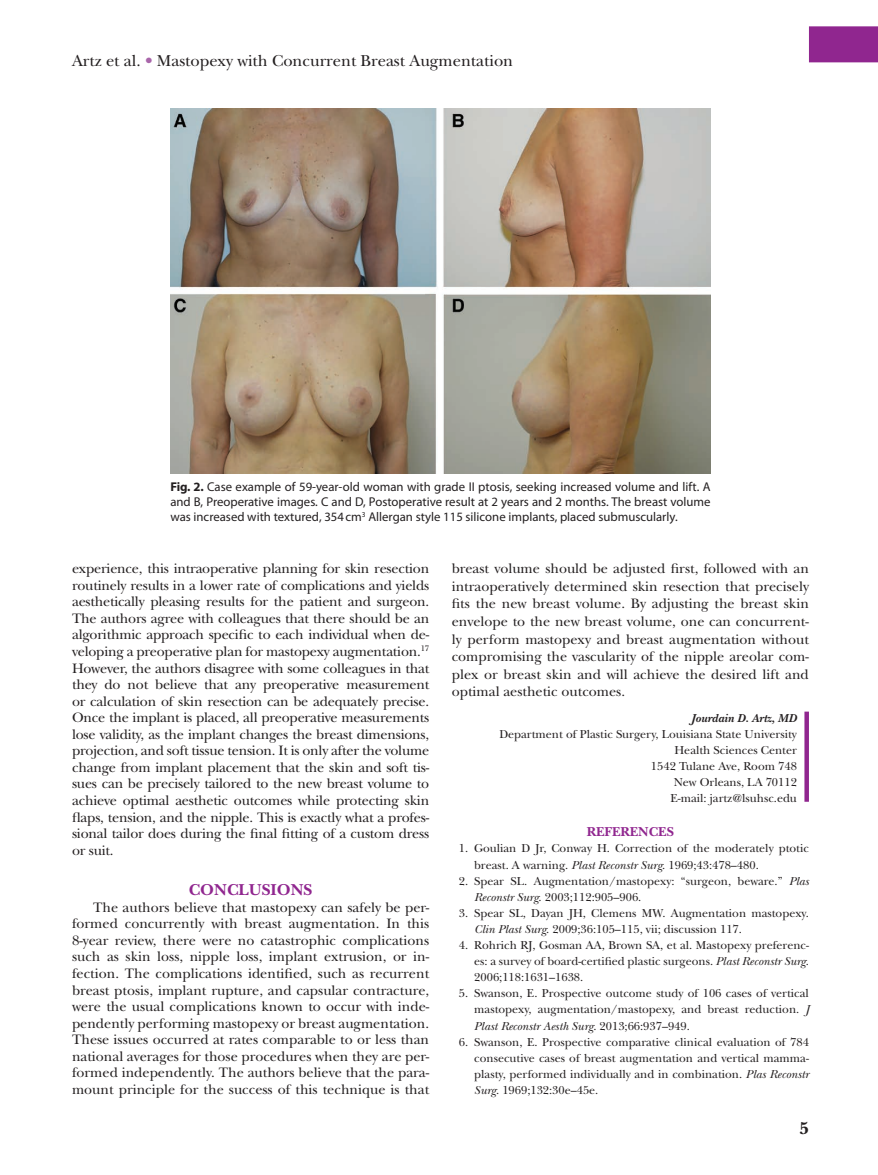
<style>
.page{position:relative;width:878px;height:1175px;background:#fff}
.page>*{position:absolute;margin:0;border:0;box-sizing:border-box;transform-origin:0 0}
.t1{font:700 18px "New Baskerville";color:#231f20}
.t2{font:16.5px "New Baskerville";color:#231f20}
.t3{font:700 16.5px "New Baskerville";color:#90268f}
.t4{font:14.25px/16.5px "New Baskerville";color:#231f20;text-align:justify}
.t5{font:700 13.5px "New Baskerville";color:#90268f}
.t6{font:12.75px/15px "Myriad Pro";color:#231f20;text-align:justify}
.t7{font:12px/16px "New Baskerville";color:#231f20}
.t8{font:italic 700 12px "New Baskerville";color:#231f20}
.s1{color:#a966aa}
.s2{font-weight:700}
.s3{font-style:italic}
</style>
<div class="page">
<div style="left:808px;top:26px;width:70px;height:36px;background:#90268f"></div>
<svg style="left:804px;top:711px;width:4px;height:90px"></svg>
<img style="left:170px;top:108px;width:540px;height:365px">
<p class="t2" style="left:72px;top:51px;width:442px">Artz et al. <span class="s1">•</span> Mastopexy with Concurrent Breast Augmentation</p>
<p class="t6" style="left:170px;top:479px;width:542px"><span class="s2">Fig. 2.</span> Case example of 59-year-old woman with grade II ptosis, seeking increased volume and lift. A and B, Preoperative images. C and D, Postoperative result at 2 years and 2 months. The breast volume was increased with textured, 354cm<sup>3</sup> Allergan style 115 silicone implants, placed submuscularly.</p>
<p class="t4" style="left:72px;top:560px;width:359px">experience, this intraoperative planning for skin resection routinely results in a lower rate of complications and yields aesthetically pleasing results for the patient and surgeon.<br>The authors agree with colleagues that there should be an algorithmic approach specific to each individual when de&shy;veloping a preoperative plan for mastopexy augmentation.<sup>17<br></sup>However, the authors disagree with some colleagues in that they do not believe that any preoperative measurement or calculation of skin resection can be adequately precise.<br>Once the implant is placed, all preoperative measurements lose validity, as the implant changes the breast dimensions, projection, and soft tissue tension. It is only after the volume change from implant placement that the skin and soft tis&shy;sues can be precisely tailored to the new breast volume to achieve optimal aesthetic outcomes while protecting skin flaps, tension, and the nipple. This is exactly what a profes&shy;sional tailor does during the final fitting of a custom dress or suit.</p>
<p class="t3" style="left:189px;top:880px;width:125px">CONCLUSIONS</p>
<p class="t4" style="left:72px;top:899px;width:359px;text-indent:21px">The authors believe that mastopexy can safely be per&shy;formed concurrently with breast augmentation. In this 8-year review, there were no catastrophic complications such as skin loss, nipple loss, implant extrusion, or in&shy;fection. The complications identified, such as recurrent breast ptosis, implant rupture, and capsular contracture, were the usual complications known to occur with inde&shy;pendently performing mastopexy or breast augmentation.<br>These issues occurred at rates comparable to or less than national averages for those procedures when they are per&shy;formed independently. The authors believe that the para&shy;mount principle for the success of this technique is that</p>
<p class="t4" style="left:452px;top:560px;width:359px;line-height:17.5px">breast volume should be adjusted first, followed with an intraoperatively determined skin resection that precisely fits the new breast volume. By adjusting the breast skin envelope to the new breast volume, one can concurrent&shy;ly perform mastopexy and breast augmentation without compromising the vascularity of the nipple areolar com&shy;plex or breast skin and will achieve the desired lift and optimal aesthetic outcomes.</p>
<p class="t8" style="left:691px;top:711px;width:107px">Jourdain D. Artz, MD</p>
<p class="t7" style="left:499px;top:726px;width:299px;text-align:right">Department of Plastic Surgery, Louisiana State University<br>Health Sciences Center<br>1542 Tulane Ave, Room 748<br>New Orleans, LA 70112<br>E-mail: jartz@lsuhsc.edu</p>
<p class="t5" style="left:586px;top:824px;width:89px">REFERENCES</p>
<p class="t7" style="left:474px;top:840px;width:336px;text-indent:-15px">1. Goulian D Jr, Conway H. Correction of the moderately ptotic breast. A warning. <span class="s3">Plast Reconstr Surg</span>. 1969;43:478–480.</p>
<p class="t7" style="left:474px;top:872px;width:336px;text-indent:-15px">2. Spear SL. Augmentation/mastopexy: “surgeon, beware.” <span class="s3">Plas<br>Reconstr Surg</span>. 2003;112:905–906.</p>
<p class="t7" style="left:474px;top:905px;width:336px;text-indent:-15px">3. Spear SL, Dayan JH, Clemens MW. Augmentation mastopexy.<br><span class="s3">Clin Plast Surg</span>. 2009;36:105–115, vii; discussion 117.</p>
<p class="t7" style="left:474px;top:937px;width:336px;text-align:justify;text-indent:-15px">4. Rohrich RJ, Gosman AA, Brown SA, et al. Mastopexy preferenc&shy;es: a survey of board-certified plastic surgeons. <span class="s3">Plast Reconstr Surg</span>.<br>2006;118:1631–1638.</p>
<p class="t7" style="left:474px;top:985px;width:336px;text-align:justify;text-indent:-15px">5. Swanson, E. Prospective outcome study of 106 cases of vertical mastopexy, augmentation/mastopexy, and breast reduction. <span class="s3">J Plast Reconstr Aesth Surg</span>. 2013;66:937–949.</p>
<p class="t7" style="left:474px;top:1033px;width:336px;text-align:justify;text-indent:-15px">6. Swanson, E. Prospective comparative clinical evaluation of 784 consecutive cases of breast augmentation and vertical mamma&shy;plasty, performed individually and in combination. <span class="s3">Plas Reconstr Surg</span>. 1969;132:30e–45e.</p>
<p class="t1" style="left:799px;top:1118px;width:11px">5</p>
</div>
